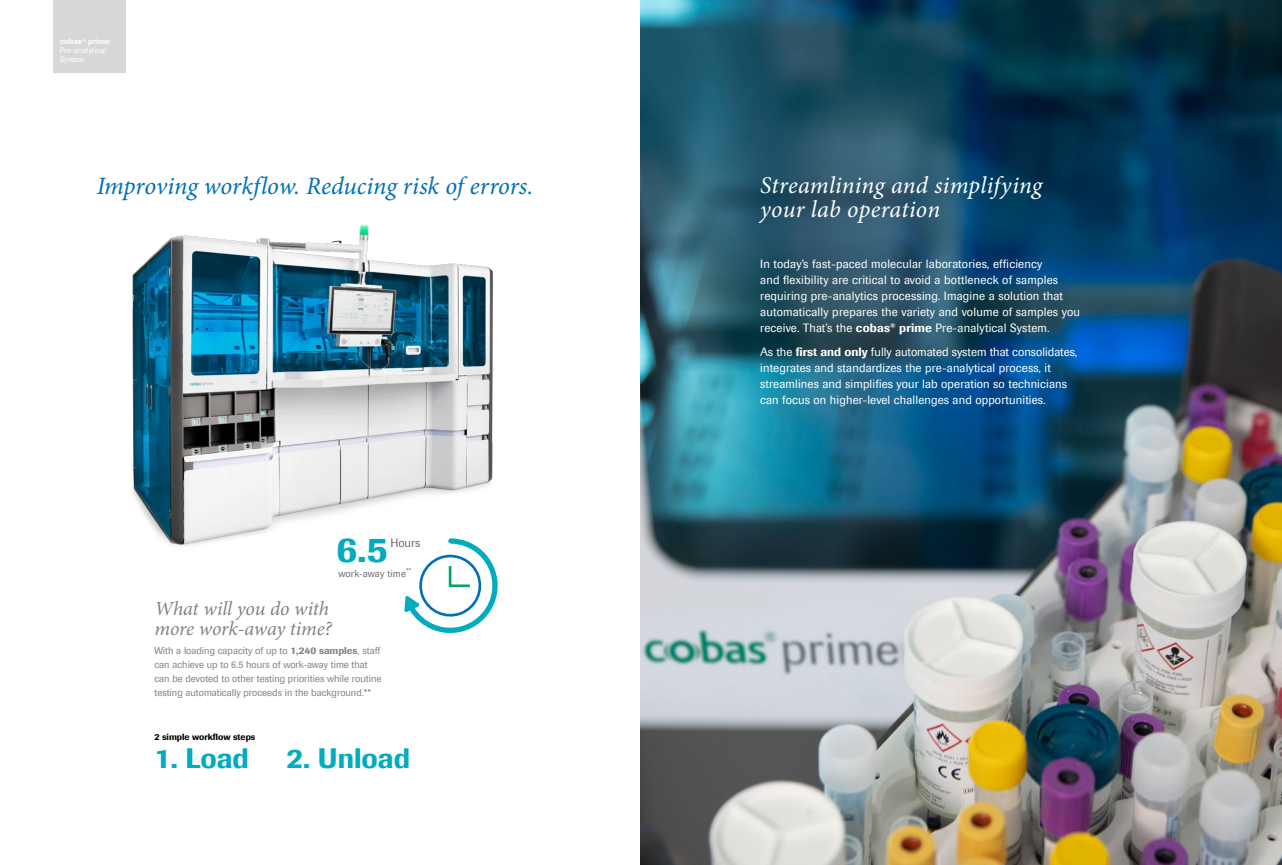
<style>
.page{position:relative;width:1282px;height:865px;background:#fff}
.page>*{position:absolute;margin:0;border:0;box-sizing:border-box;transform-origin:0 0}
.t1{font:500 36px "Imago";color:#00acbd}
.t2{font:500 28px "Imago";color:#00acbd}
.t3{font:italic 25px "Minion Pro";letter-spacing:-.005em;color:#006fba}
.t4{font:italic 24px/24px "Minion Pro";letter-spacing:.01em;color:#fff}
.t5{font:italic 20px/20px "Minion Pro";letter-spacing:-.01em;color:#808285}
.t6{font:12px/16px "Imago";letter-spacing:.015em;color:#fff}
.t7{font:12px "Imago";color:#6d6e71}
.t8{font:10px/14px "Imago";color:#808285}
.t9{font:10px "Imago";letter-spacing:.015em;color:#6d6e71}
.t10{font:500 9px "Imago";color:#000}
.t11{font:8px/9px "Imago";letter-spacing:.01em;color:#fff}
.s1{font-weight:500}
</style>
<div class="page">
<div style="left:53px;top:0;width:72px;height:72px;background:#d5d7d8"></div>
<img style="left:641px;top:0;width:640px;height:865px">
<svg style="left:404px;top:574px;width:94px;height:59px"></svg>
<img style="left:130px;top:225px;width:366px;height:349px">
<p class="t11" style="left:60px;top:37px;width:52px"><span class="s1">cobas</span><sup>®</sup> <span class="s1">prime<br></span>Pre-analytical<br>System</p>
<h3 class="t3" style="left:97px;top:169px;width:438px">Improving workflow. Reducing risk of errors.</h3>
<h1 class="t1" style="left:336px;top:526px;width:52px">6.5</h1>
<p class="t7" style="left:390px;top:535px;width:31px">Hours</p>
<p class="t9" style="left:338px;top:567px;width:74px">work-away time<sup>**</sup></p>
<h3 class="t5" style="left:154px;top:599px;width:179px">What will you do with more work-away time?</h3>
<p class="t8" style="left:154px;top:643px;width:228px">With a loading capacity of up to <span class="s1">1,240 samples</span>, staff can achieve up to 6.5 hours of work-away time that can be devoted to other testing priorities while routine testing automatically proceeds in the background.**</p>
<p class="t10" style="left:154px;top:730px;width:102px">2 simple workflow steps</p>
<h2 class="t2" style="left:154px;top:739px;width:96px">1. Load</h2>
<h2 class="t2" style="left:287px;top:739px;width:125px">2. Unload</h2>
<h3 class="t4" style="left:760px;top:173px;width:283px">Streamlining and simplifying your lab operation</h3>
<p class="t6" style="left:760px;top:255px;width:321px">In today’s fast-paced molecular laboratories, efficiency<br>and flexibility are critical to avoid a bottleneck of samples requiring pre-analytics processing. Imagine a solution that automatically prepares the variety and volume of samples you receive. That’s the <span class="s1">cobas</span><sup>®</sup> <span class="s1">prime</span> Pre-analytical System.</p>
<p class="t6" style="left:760px;top:344px;width:318px">As the <span class="s1">first and only</span> fully automated system that consolidates, integrates and standardizes the pre-analytical process, it streamlines and simplifies your lab operation so technicians can focus on higher-level challenges and opportunities.</p>
</div>
